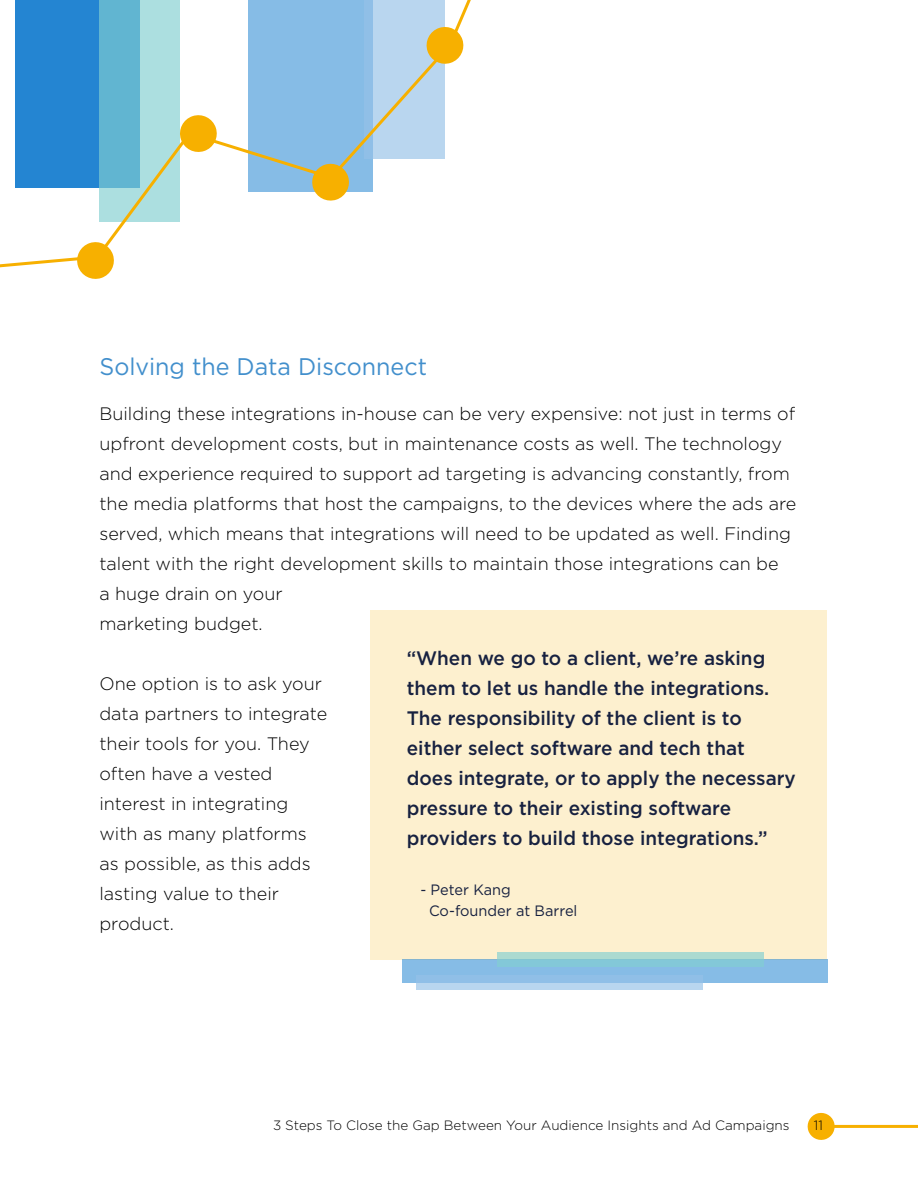
<style>
.page{position:relative;width:918px;height:1188px;background:#fff}
.page>*{position:absolute;margin:0;border:0;box-sizing:border-box;transform-origin:0 0}
.t1{font:24px "Gotham";color:#428fcc}
.t2{font:500 19.5px/29.8px "Gotham";color:#172140}
.t3{font:300 18px/30px "Gotham";color:#000}
.t4{font:15px/21px "Gotham";color:#172140}
.t5{font:300 13.5px "Gotham";color:#000}
</style>
<div class="page">
<div style="left:371px;top:610px;width:456px;height:349px;background:#fdf0cf"></div>
<svg style="left:0;top:0;width:471px;height:268px"></svg>
<svg style="left:424px;top:25px;width:42px;height:41px"></svg>
<svg style="left:310px;top:162px;width:41px;height:41px;background:#e2be54"></svg>
<svg style="left:178px;top:113px;width:41px;height:41px"></svg>
<svg style="left:75px;top:240px;width:41px;height:39px"></svg>
<div style="left:402px;top:959px;width:426px;height:23px;background:#86bce6"></div>
<svg style="left:498px;top:952px;width:266px;height:15px;fill:#83c8d0"></svg>
<svg style="left:416px;top:982px;width:286px;height:8px;background:#b3d3ee"></svg>
<hr style="left:828px;top:1125px;width:90px;height:3px;background:#f7b000">
<svg style="left:807px;top:1112px;width:29px;height:28px"></svg>
<h1 class="t1" style="left:99px;top:351px;width:329px">Solving the Data Disconnect</h1>
<p class="t3" style="left:99px;top:398px;width:698px">Building these integrations in-house can be very expensive: not just in terms of upfront development costs, but in maintenance costs as well. The technology and experience required to support ad targeting is advancing constantly, from the media platforms that host the campaigns, to the devices where the ads are served, which means that integrations will need to be updated as well. Finding talent with the right development skills to maintain those integrations can be<br>a huge drain on your<br>marketing budget.</p>
<p class="t3" style="left:99px;top:668px;width:229px">One option is to ask your data partners to integrate their tools for you. They often have a vested interest in integrating with as many platforms as possible, as this adds lasting value to their product.</p>
<p class="t2" style="left:407px;top:643px;width:391px">“When we go to a client, we’re asking them to let us handle the integrations.<br>The responsibility of the client is to either select software and tech that<br>does integrate, or to apply the necessary pressure to their existing software providers to build those integrations.”</p>
<p class="t4" style="left:429px;top:879px;width:150px;text-indent:-9px">- Peter Kang<br>Co-founder at Barrel</p>
<p class="t5" style="left:273px;top:1117px;width:518px">3 Steps To Close the Gap Between Your Audience Insights and Ad Campaigns</p>
<p class="t5" style="left:814px;top:1117px;width:11px">11</p>
</div>
